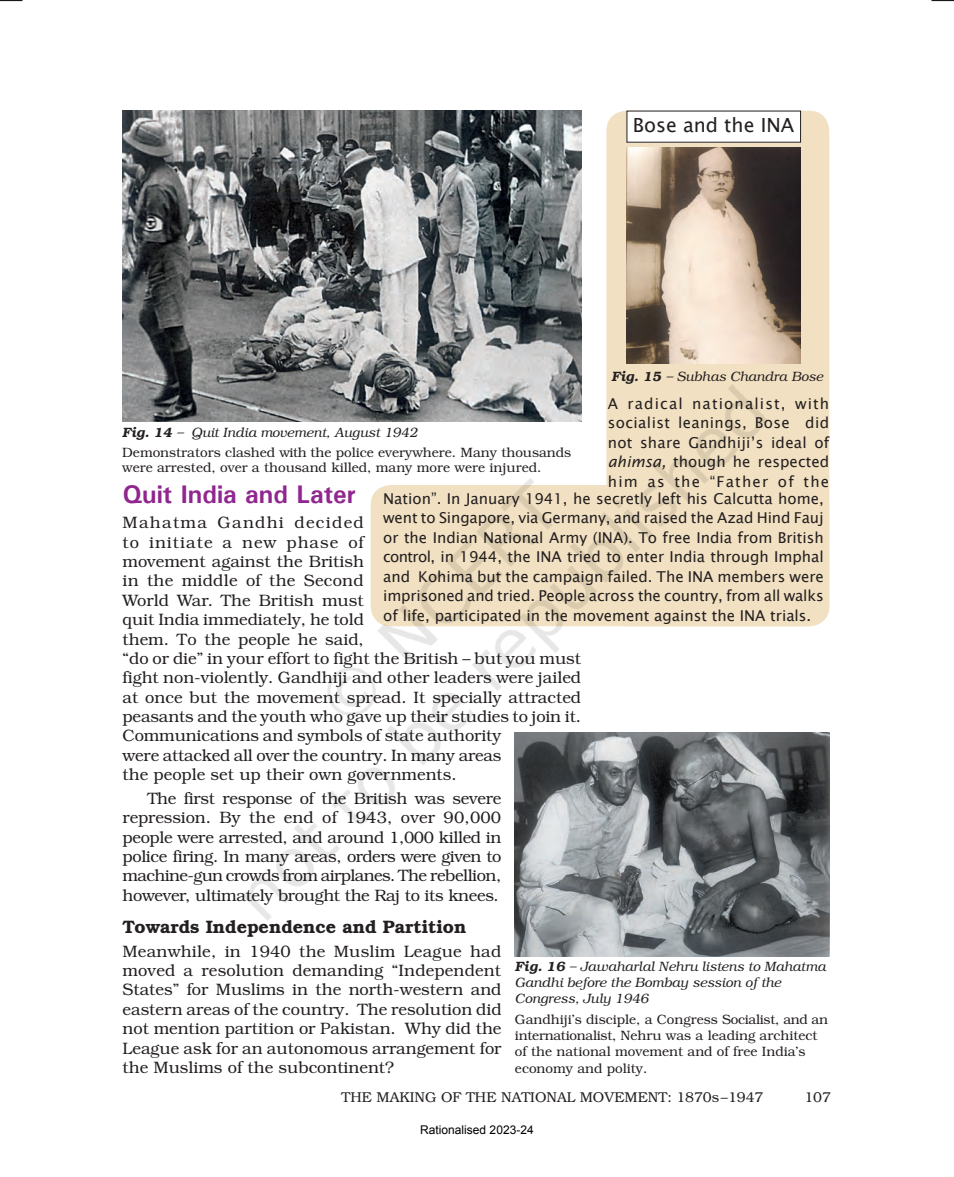
<style>
.page{position:relative;width:954px;height:1177px;background:#fff}
.page>*{position:absolute;margin:0;border:0;box-sizing:border-box;transform-origin:0 0}
.t1{font:700 25.5px "Univers";color:#90268f}
.t2{font:19.5px "Lucida Sans Unicode";color:#231f20}
.t3{font:600 18px "Bookman";color:#231f20}
.t4{font:300 16.5px/19.4px "Bookman";color:#231f20;text-align:justify}
.t5{font:15px/19.5px "Lucida Sans Unicode";color:#231f20;text-align:justify}
.t6{font:300 14.25px "Bookman";color:#231f20}
.t7{font:300 13.5px/16.2px "Bookman";color:#231f20}
.t8{font:italic 300 13.5px/16.2px "Bookman";color:#231f20}
.t9{font:12px "Arial";color:#000}
.s1{font-weight:600}
.s2{font-family:"Lucida Sans";font-style:italic}
.s3{font-weight:600;font-style:italic}
.s4{font-style:italic}
</style>
<div class="page">
<svg style="left:0;top:0;width:22px;height:1px"></svg>
<svg style="left:932px;top:0;width:22px;height:1px"></svg>
<img style="left:122px;top:110px;width:708px;height:847px">
<img style="left:149px;top:316px;width:635px;height:635px">
<p class="t2" style="left:633px;top:110px;width:163px">Bose and the INA</p>
<p class="t8" style="left:612px;top:368px;width:213px"><span class="s1">Fig. 15</span> – Subhas Chandra Bose</p>
<p class="t5" style="left:608px;top:394px;width:223px">A radical nationalist, with socialist leanings, Bose did not share Gandhiji’s ideal of <span class="s2">ahimsa,</span> though he respected him as the “Father of the</p>
<p class="t7" style="left:122px;top:423px;width:451px;line-height:19.4px"><span class="s3">Fig. 14</span> <span class="s4">– Quit India movement, August 1942<br></span>Demonstrators clashed with the police everywhere. Many thousands</p>
<p class="t7" style="left:122px;top:459px;width:421px">were arrested, over a thousand killed, many more were injured.</p>
<h1 class="t1" style="left:123px;top:477px;width:235px">Quit India and Later</h1>
<p class="t4" style="left:123px;top:513px;width:460px;text-align:left">Mahatma Gandhi decided<br>to initiate a new phase of<br>movement against the British<br>in the middle of the Second<br>World War. The British must<br>quit India immediately, he told<br>them. To the people he said,<br>“do or die” in your effort to fight the British – but you must fight non-violently. Gandhiji and other leaders were jailed at once but the movement spread. It specially attracted peasants and the youth who gave up their studies to join it.<br>Communications and symbols of state authority<br>were attacked all over the country. In many areas<br>the people set up their own governments.</p>
<p class="t4" style="left:123px;top:788px;width:380px;text-indent:25px">The first response of the British was severe repression. By the end of 1943, over 90,000 people were arrested, and around 1,000 killed in police firing. In many areas, orders were given to machine-gun crowds from airplanes. The rebellion, however, ultimately brought the Raj to its knees.</p>
<p class="t3" style="left:123px;top:916px;width:345px">Towards Independence and Partition</p>
<p class="t4" style="left:123px;top:941px;width:381px">Meanwhile, in 1940 the Muslim League had moved a resolution demanding “Independent States” for Muslims in the north-western and eastern areas of the country. The resolution did not mention partition or Pakistan. Why did the League ask for an autonomous arrangement for the Muslims of the subcontinent?</p>
<p class="t5" style="left:383px;top:489px;width:442px">Nation”. In January 1941, he secretly left his Calcutta home, went to Singapore, via Germany, and raised the Azad Hind Fauj or the Indian National Army (INA). To free India from British control, in 1944, the INA tried to enter India through Imphal and Kohima but the campaign failed. The INA members were imprisoned and tried. People across the country, from all walks of life, participated in the movement against the INA trials.</p>
<p class="t8" style="left:515px;top:958px;width:312px"><span class="s1">Fig. 16</span> – Jawaharlal Nehru listens to Mahatma<br>Gandhi before the Bombay session of the<br>Congress, July 1946</p>
<p class="t7" style="left:515px;top:1011px;width:315px">Gandhiji’s disciple, a Congress Socialist, and an internationalist, Nehru was a leading architect of the national movement and of free India’s economy and polity.</p>
<p class="t6" style="left:342px;top:1088px;width:423px">THE MAKING OF THE NATIONAL MOVEMENT: 1870s–1947</p>
<p class="t6" style="left:804px;top:1088px;width:28px">107</p>
<p class="t9" style="left:420px;top:1121px;width:115px">Rationalised 2023-24</p>
</div>
